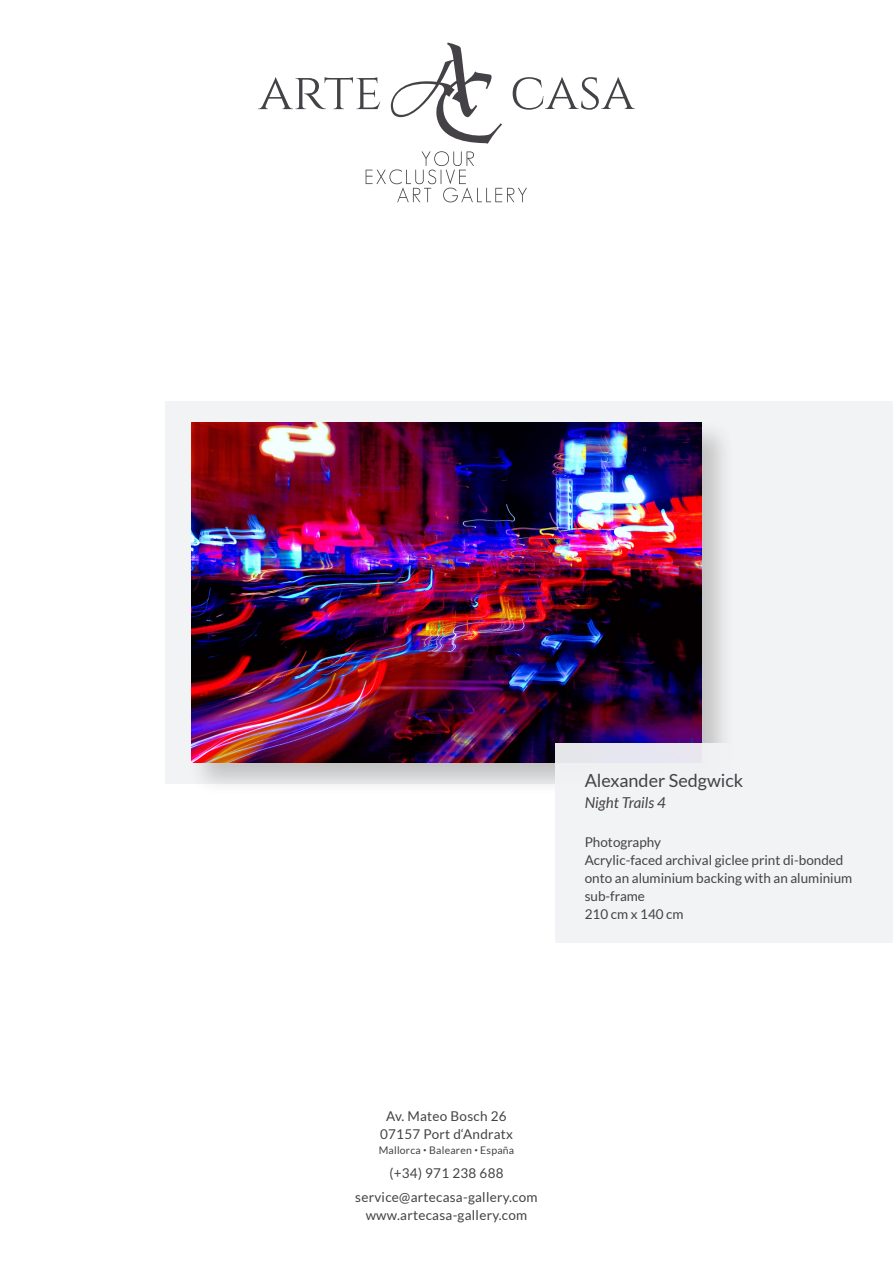
<style>
.page{position:relative;width:893px;height:1263px;background:#fff}
.page>*{position:absolute;margin:0;border:0;box-sizing:border-box;transform-origin:0 0}
.t1{font:18px "Lato";color:#444246}
.t2{font:italic 15px "Lato";color:#444246}
.t3{font:13.5px/18px "Lato";color:#444246}
.t4{font:13.5px/18px "Lato";letter-spacing:.02em;color:#444246;text-align:center}
.t5{font:10.5px "Lato";letter-spacing:.02em;color:#444246}
</style>
<div class="page">
<svg style="left:513px;top:77px;width:122px;height:33px"></svg>
<svg style="left:258px;top:77px;width:122px;height:32px"></svg>
<svg style="left:391px;top:43px;width:111px;height:101px"></svg>
<svg style="left:366px;top:151px;width:161px;height:51px"></svg>
<div style="left:166px;top:401px;width:727px;height:382px;background:#f2f3f4"></div>
<div style="left:188px;top:418px;width:548px;height:378px;background:#231f20;opacity:.23"></div>
<img style="left:191px;top:422px;width:511px;height:340px">
<div style="left:555px;top:743px;width:338px;height:200px;background:#f2f3f4"></div>
<h1 class="t1" style="left:585px;top:771px;width:160px">Alexander Sedgwick</h1>
<p class="t2" style="left:585px;top:795px;width:83px">Night Trails 4</p>
<p class="t3" style="left:585px;top:833px;width:269px">Photography<br>Acrylic-faced archival giclee print di-bonded onto an aluminium backing with an aluminium sub-frame<br>210 cm x 140 cm</p>
<p class="t4" style="left:380px;top:1107px;width:134px">Av. Mateo Bosch 26<br>07157 Port d‘Andratx</p>
<p class="t5" style="left:379px;top:1145px;width:137px">Mallorca <sup>•</sup> Balearen <sup>•</sup> España</p>
<p class="t4" style="left:355px;top:1161px;width:184px;line-height:24px">(+34) 971 238 688 service@artecasa-gallery.com</p>
<p class="t4" style="left:366px;top:1206px;width:163px">www.artecasa-gallery.com</p>
</div>
